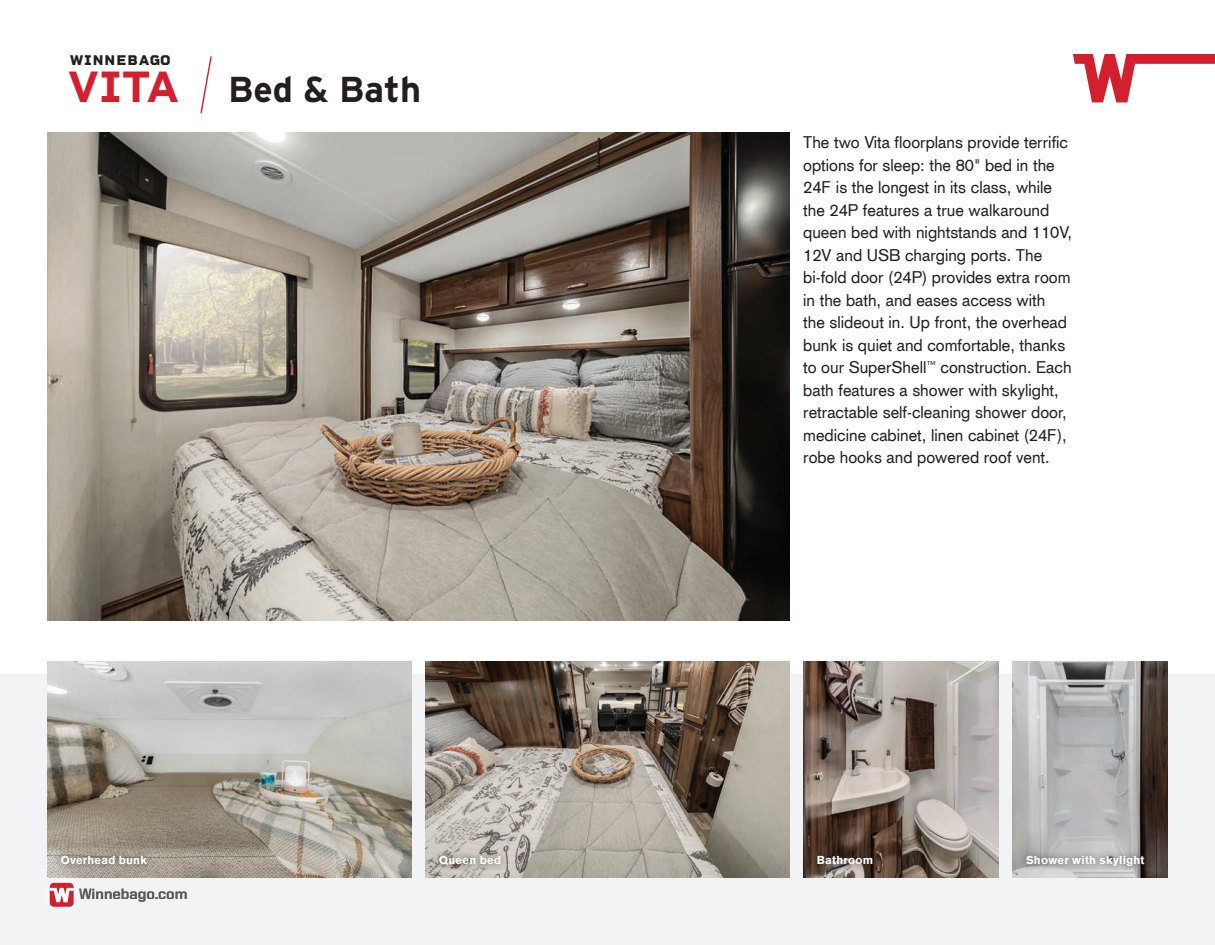
<style>
.page{position:relative;width:1215px;height:945px;background:#fff}
.page>*{position:absolute;margin:0;border:0;box-sizing:border-box;transform-origin:0 0}
.t1{font:700 44.7px "Rigid Square";color:#d2202f}
.t2{font:700 36px "Interstate";color:#231f20}
.t3{font:16.5px/22.5px "Akzidenz Grotesk CE";color:#231f20}
.t4{font:700 15px "United Sans Reg";color:#57585a}
.t5{font:800 14.4px "Rigid Square";letter-spacing:.07em;color:#231f20}
.t6{font:900 11.25px "Akzidenz Grotesk CE";letter-spacing:.02em;color:#fff}
</style>
<div class="page">
<div style="left:0;top:674px;width:1215px;height:271px;background:#f2f3f4"></div>
<svg style="left:1073px;top:54px;width:142px;height:48px"></svg>
<svg style="left:200px;top:56px;width:12px;height:58px"></svg>
<img style="left:47px;top:662px;width:365px;height:216px">
<img style="left:47px;top:133px;width:743px;height:487px">
<img style="left:425px;top:662px;width:365px;height:216px">
<img style="left:803px;top:662px;width:196px;height:216px">
<img style="left:1012px;top:662px;width:156px;height:216px">
<div style="left:53px;top:848px;width:101px;height:24px;background:#231f20;opacity:.75"></div>
<div style="left:432px;top:848px;width:77px;height:24px;background:#231f20;opacity:.75"></div>
<div style="left:809px;top:848px;width:71px;height:24px;background:#231f20;opacity:.75"></div>
<div style="left:1018px;top:848px;width:134px;height:26px;background:#231f20;opacity:.75"></div>
<div style="left:38px;top:871px;width:48px;height:48px;background:#fff;opacity:.75"></div>
<svg style="left:48px;top:882px;width:27px;height:26px"></svg>
<svg style="left:50px;top:883px;width:24px;height:24px"></svg>
<svg style="left:50px;top:888px;width:24px;height:14px"></svg>
<p class="t5" style="left:70px;top:51px;width:102px">WINNEBAGO</p>
<h1 class="t1" style="left:68px;top:60px;width:114px">VITA</h1>
<h2 class="t2" style="left:228px;top:70px;width:195px">Bed &amp; Bath</h2>
<p class="t3" style="left:803px;top:131px;width:270px">The two Vita floorplans provide terrific options for sleep: the 80" bed in the 24F is the longest in its class, while the 24P features a true walkaround queen bed with nightstands and 110V, 12V and USB charging ports. The bi-fold door (24P) provides extra room in the bath, and eases access with<br>the slideout in. Up front, the overhead bunk is quiet and comfortable, thanks to our SuperShell<sup>™</sup> construction. Each bath features a shower with skylight, retractable self-cleaning shower door, medicine cabinet, linen cabinet (24F), robe hooks and powered roof vent.</p>
<p class="t6" style="left:61px;top:852px;width:88px">Overhead bunk</p>
<p class="t6" style="left:439px;top:853px;width:64px">Queen bed</p>
<p class="t6" style="left:817px;top:853px;width:58px">Bathroom</p>
<p class="t6" style="left:1026px;top:853px;width:120px">Shower with skylight</p>
<p class="t4" style="left:79px;top:886px;width:110px">Winnebago.com</p>
</div>
